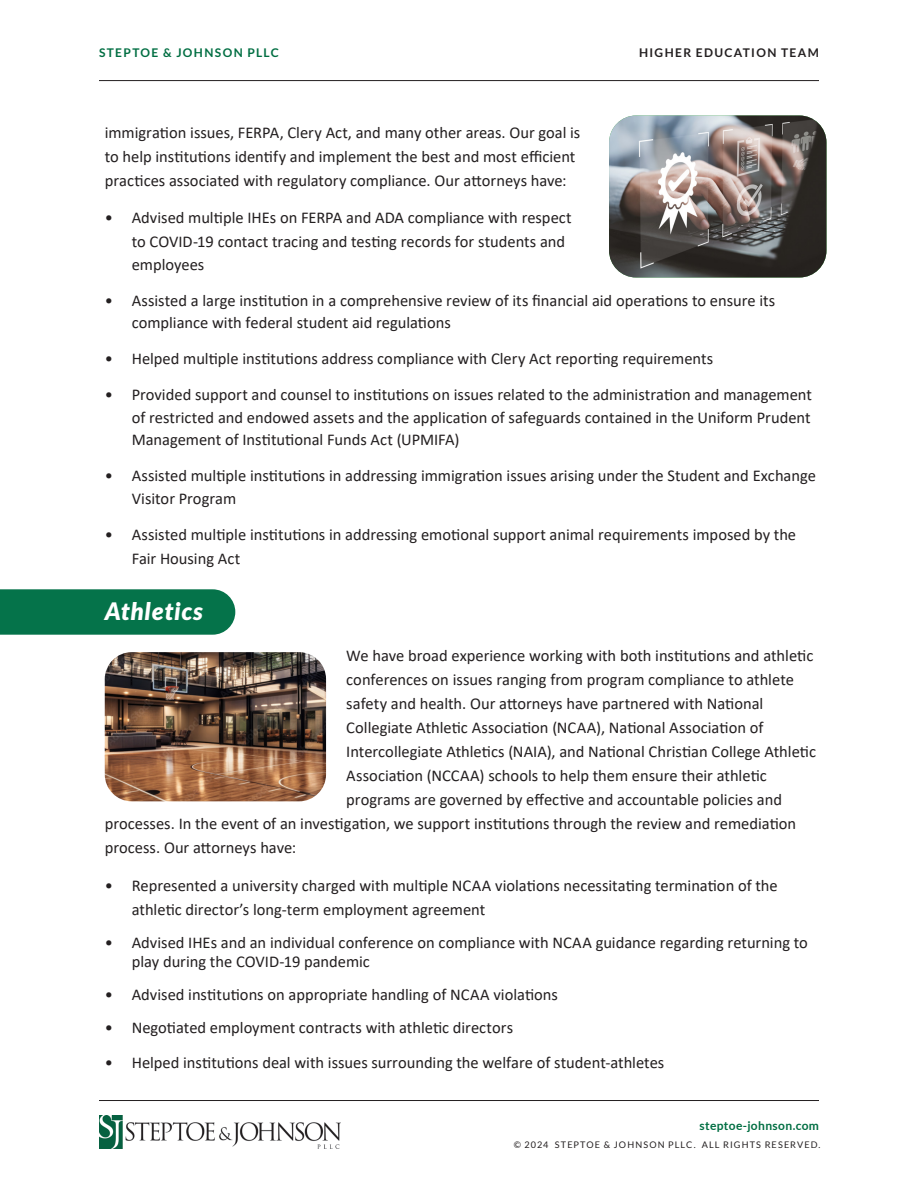
<style>
.page{position:relative;width:918px;height:1188px;background:#fff}
.page>*{position:absolute;margin:0;border:0;box-sizing:border-box;transform-origin:0 0}
.Overline{font:italic 900 24px "Lato";letter-spacing:.04em;color:#fff}
.Bulleted_List{font:16.5px/24px "Calibri";color:#231f20}
.t1{font:700 12px "Lato";letter-spacing:.115em;color:#006e42}
.t2{font:700 12px "Lato";letter-spacing:.11em;color:#231f20}
.t3{font:700 12px "Lato";letter-spacing:.03em;color:#006e42}
.t4{font:9.15px "Lato";letter-spacing:.125em;color:#231f20}
</style>
<div class="page">
<hr style="left:99px;top:80px;width:720px;height:1px;background:#231f20">
<hr style="left:99px;top:1100px;width:720px;height:1px;background:#231f20">
<img style="left:99px;top:1116px;width:241px;height:33px">
<div style="left:0;top:589px;width:235px;height:46px;background:#05734a"></div>
<img style="left:105px;top:652px;width:221px;height:149px">
<img style="left:609px;top:116px;width:217px;height:162px">
<p class="t1" style="left:99px;top:46px;width:181px">STEPTOE &amp; JOHNSON PLLC</p>
<p class="t2" style="left:639px;top:46px;width:181px">HIGHER EDUCATION TEAM</p>
<p class="Bulleted_List" style="left:105px;top:120px;width:477px">immigration issues, FERPA, Clery Act, and many other areas. Our goal is to help institutions identify and implement the best and most efficient practices associated with regulatory compliance. Our attorneys have:</p>
<p class="Bulleted_List" style="left:132px;top:205px;width:442px;text-indent:-27px">• Advised multiple IHEs on FERPA and ADA compliance with respect to COVID-19 contact tracing and testing records for students and</p>
<p class="Bulleted_List" style="left:132px;top:252px;width:74px">employees</p>
<p class="Bulleted_List" style="left:132px;top:289px;width:645px;line-height:22.5px;text-indent:-27px">• Assisted a large institution in a comprehensive review of its financial aid operations to ensure its compliance with federal student aid regulations</p>
<p class="Bulleted_List" style="left:105px;top:346px;width:610px">• Helped multiple institutions address compliance with Clery Act reporting requirements</p>
<p class="Bulleted_List" style="left:132px;top:383px;width:682px;line-height:22.5px;text-align:justify;text-indent:-27px">• Provided support and counsel to institutions on issues related to the administration and management of restricted and endowed assets and the application of safeguards contained in the Uniform Prudent Management of Institutional Funds Act (UPMIFA)</p>
<p class="Bulleted_List" style="left:132px;top:464px;width:686px;line-height:22.5px;text-indent:-27px">• Assisted multiple institutions in addressing immigration issues arising under the Student and Exchange<br>Visitor Program</p>
<p class="Bulleted_List" style="left:132px;top:522px;width:666px;text-indent:-27px">• Assisted multiple institutions in addressing emotional support animal requirements imposed by the<br>Fair Housing Act</p>
<p class="Overline" style="left:105px;top:597px;width:99px">Athletics</p>
<p class="Bulleted_List" style="left:346px;top:643px;width:469px">We have broad experience working with both institutions and athletic</p>
<p class="Bulleted_List" style="left:346px;top:667px;width:449px">conferences on issues ranging from program compliance to athlete</p>
<p class="Bulleted_List" style="left:346px;top:691px;width:419px">safety and health. Our attorneys have partnered with National</p>
<p class="Bulleted_List" style="left:346px;top:715px;width:419px">Collegiate Athletic Association (NCAA), National Association of</p>
<p class="Bulleted_List" style="left:346px;top:739px;width:471px">Intercollegiate Athletics (NAIA), and National Christian College Athletic</p>
<p class="Bulleted_List" style="left:346px;top:763px;width:422px">Association (NCCAA) schools to help them ensure their athletic</p>
<p class="Bulleted_List" style="left:346px;top:787px;width:437px">programs are governed by effective and accountable policies and</p>
<p class="Bulleted_List" style="left:105px;top:811px;width:693px">processes. In the event of an investigation, we support institutions through the review and remediation</p>
<p class="Bulleted_List" style="left:105px;top:835px;width:193px">process. Our attorneys have:</p>
<p class="Bulleted_List" style="left:132px;top:873px;width:648px;text-indent:-27px">• Represented a university charged with multiple NCAA violations necessitating termination of the athletic director’s long-term employment agreement</p>
<p class="Bulleted_List" style="left:132px;top:932px;width:678px;line-height:19.5px;text-indent:-27px">• Advised IHEs and an individual conference on compliance with NCAA guidance regarding returning to play during the COVID-19 pandemic</p>
<p class="Bulleted_List" style="left:105px;top:982px;width:455px">• Advised institutions on appropriate handling of NCAA violations</p>
<p class="Bulleted_List" style="left:105px;top:1015px;width:410px">• Negotiated employment contracts with athletic directors</p>
<p class="Bulleted_List" style="left:105px;top:1050px;width:561px">• Helped institutions deal with issues surrounding the welfare of student-athletes</p>
<p class="t3" style="left:700px;top:1119px;width:121px">steptoe-johnson.com</p>
<p class="t4" style="left:514px;top:1139px;width:308px">© 2024 STEPTOE &amp; JOHNSON PLLC. ALL RIGHTS RESERVED.</p>
</div>
